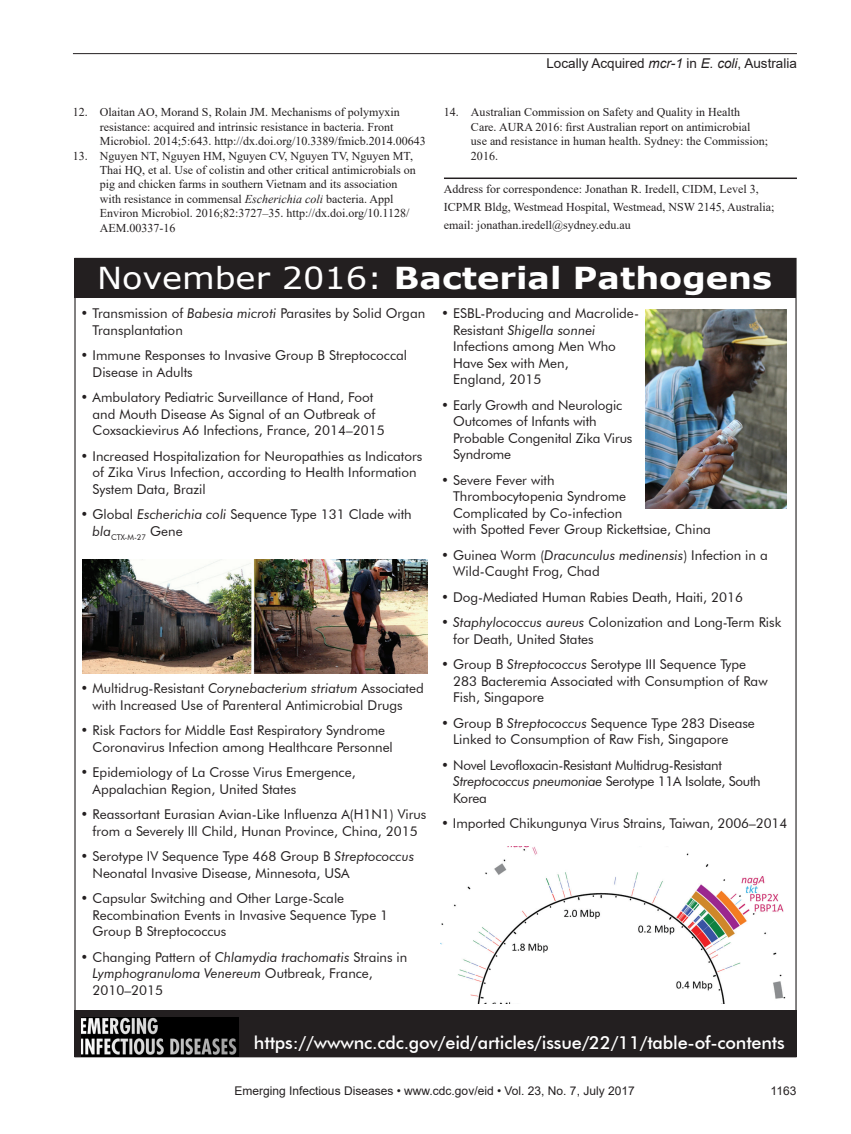
<style>
.page{position:relative;width:851px;height:1134px;background:#fff}
.page>*{position:absolute;margin:0;border:0;box-sizing:border-box;transform-origin:0 0}
.t1{font:700 30.3px "Verdana";color:#fff;scale:1.11 1}
.Body_Text{font:500 18px "Futura BT";letter-spacing:-.01em;color:#fff}
.TOC_Title{font:13.5px/16.5px "Futura BT";color:#231f20}
.TOC_Title-2{font:13.5px/16.5px "Futura BT";letter-spacing:-.02em;color:#231f20}
.Running_Head{font:13.5px "Arial";color:#231f20}
.References{font:12px/14.4px "Times New Roman";color:#231f20}
.Correspondence{font:12px/18px "Times New Roman";color:#231f20}
.t2{font:12px "Arial";color:#231f20}
.TOC_Title-3{font:7.8px "Futura BT";color:#231f20}
.s1{font-style:italic}
.s2{font-weight:400}
</style>
<div class="page">
<hr style="left:73px;top:53px;width:723px;height:1px;background:#231f20">
<hr style="left:444px;top:178px;width:353px;height:1px;background:#231f20">
<div style="left:74px;top:258px;width:721px;height:39px;background:#231f20"></div>
<div style="left:74px;top:1011px;width:722px;height:46px;background:#231f20"></div>
<img style="left:82px;top:1017px;width:156px;height:40px">
<img style="left:82px;top:560px;width:345px;height:113px">
<img style="left:646px;top:309px;width:140px;height:200px">
<img style="left:441px;top:847px;width:345px;height:157px">
<p class="References" style="left:100px;top:105px;width:327px;text-indent:-27px">12. Olaitan AO, Morand S, Rolain JM. Mechanisms of polymyxin resistance: acquired and intrinsic resistance in bacteria. Front<br>Microbiol. 2014;5:643. http://dx.doi.org/10.3389/fmicb.2014.00643</p>
<p class="References" style="left:100px;top:148px;width:317px;text-indent:-27px">13. Nguyen NT, Nguyen HM, Nguyen CV, Nguyen TV, Nguyen MT, Thai HQ, et al. Use of colistin and other critical antimicrobials on pig and chicken farms in southern Vietnam and its association with resistance in commensal <span class="s1">Escherichia coli</span> bacteria. Appl Environ Microbiol. 2016;82:3727–35. http://dx.doi.org/10.1128/ AEM.00337-16</p>
<p class="Running_Head" style="left:546px;top:54px;width:252px">Locally Acquired <span class="s1">mcr-1</span> in <span class="s1">E. coli</span>, Australia</p>
<p class="References" style="left:471px;top:105px;width:298px;text-indent:-27px">14. Australian Commission on Safety and Quality in Health Care. AURA 2016: first Australian report on antimicrobial use and resistance in human health. Sydney: the Commission; 2016.</p>
<p class="Correspondence" style="left:444px;top:179px;width:332px">Address for correspondence: Jonathan R. Iredell, CIDM, Level 3,<br>ICPMR Bldg, Westmead Hospital, Westmead, NSW 2145, Australia; email: jonathan.iredell@sydney.edu.au</p>
<h1 class="t1" style="left:97px;top:256px;width:609px"><span class="s2">November 2016:</span> Bacterial Pathogens</h1>
<p class="TOC_Title" style="left:93px;top:305px;width:334px;text-indent:-12px">• Transmission of <span class="s1">Babesia microti</span> Parasites by Solid Organ<br>Transplantation</p>
<p class="TOC_Title" style="left:93px;top:347px;width:316px;text-indent:-12px">• Immune Responses to Invasive Group B Streptococcal<br>Disease in Adults</p>
<p class="TOC_Title" style="left:93px;top:389px;width:294px;text-indent:-12px">• Ambulatory Pediatric Surveillance of Hand, Foot and Mouth Disease As Signal of an Outbreak of<br>Coxsackievirus A6 Infections, France, 2014–2015</p>
<p class="TOC_Title" style="left:93px;top:447px;width:331px;text-indent:-12px">• Increased Hospitalization for Neuropathies as Indicators of Zika Virus Infection, according to Health Information<br>System Data, Brazil</p>
<p class="TOC_Title" style="left:81px;top:506px;width:332px">• Global <span class="s1">Escherichia coli</span> Sequence Type 131 Clade with</p>
<p class="TOC_Title-3" style="left:93px;top:533px;width:92px"><sup>bla</sup>CTX-M-27 <sup>Gene</sup></p>
<p class="TOC_Title" style="left:453px;top:305px;width:187px;text-indent:-12px">• ESBL-Producing and Macrolide-<br>Resistant <span class="s1">Shigella sonnei<br></span>Infections among Men Who<br>Have Sex with Men,<br>England, 2015</p>
<p class="TOC_Title" style="left:453px;top:396px;width:181px;text-indent:-12px">• Early Growth and Neurologic<br>Outcomes of Infants with<br>Probable Congenital Zika Virus<br>Syndrome</p>
<p class="TOC_Title" style="left:453px;top:471px;width:259px;text-indent:-12px">• Severe Fever with<br>Thrombocytopenia Syndrome<br>Complicated by Co-infection<br>with Spotted Fever Group Rickettsiae, China</p>
<p class="TOC_Title" style="left:453px;top:546px;width:316px;text-indent:-12px">• Guinea Worm (<span class="s1">Dracunculus medinensis</span>) Infection in a<br>Wild-Caught Frog, Chad</p>
<p class="TOC_Title" style="left:441px;top:588px;width:303px">• Dog-Mediated Human Rabies Death, Haiti, 2016</p>
<p class="TOC_Title" style="left:453px;top:614px;width:330px;text-indent:-12px">• <span class="s1">Staphylococcus aureus</span> Colonization and Long-Term Risk for Death, United States</p>
<p class="TOC_Title" style="left:453px;top:656px;width:316px;text-indent:-12px">• Group B <span class="s1">Streptococcus</span> Serotype III Sequence Type<br>283 Bacteremia Associated with Consumption of Raw<br>Fish, Singapore</p>
<p class="TOC_Title" style="left:453px;top:714px;width:303px;text-indent:-12px">• Group B <span class="s1">Streptococcus</span> Sequence Type 283 Disease<br>Linked to Consumption of Raw Fish, Singapore</p>
<p class="TOC_Title-2" style="left:453px;top:756px;width:309px;text-indent:-12px">• Novel Levofloxacin-Resistant Multidrug-Resistant<br><span class="s1">Streptococcus pneumoniae</span> Serotype 11A Isolate, South<br>Korea</p>
<p class="TOC_Title" style="left:441px;top:815px;width:348px">• Imported Chikungunya Virus Strains, Taiwan, 2006–2014</p>
<p class="TOC_Title" style="left:93px;top:680px;width:333px;text-indent:-12px">• Multidrug-Resistant <span class="s1">Corynebacterium striatum</span> Associated with Increased Use of Parenteral Antimicrobial Drugs</p>
<p class="TOC_Title" style="left:93px;top:722px;width:302px;text-indent:-12px">• Risk Factors for Middle East Respiratory Syndrome<br>Coronavirus Infection among Healthcare Personnel</p>
<p class="TOC_Title" style="left:93px;top:764px;width:264px;text-indent:-12px">• Epidemiology of La Crosse Virus Emergence,<br>Appalachian Region, United States</p>
<p class="TOC_Title" style="left:81px;top:806px;width:347px;text-align:center">• Reassortant Eurasian Avian-Like Influenza A(H1N1) Virus from a Severely Ill Child, Hunan Province, China, 2015</p>
<p class="TOC_Title" style="left:93px;top:848px;width:323px;text-indent:-12px">• Serotype IV Sequence Type 468 Group B <span class="s1">Streptococcus<br></span>Neonatal Invasive Disease, Minnesota, USA</p>
<p class="TOC_Title" style="left:93px;top:890px;width:297px;text-indent:-12px">• Capsular Switching and Other Large-Scale<br>Recombination Events in Invasive Sequence Type 1<br>Group B Streptococcus</p>
<p class="TOC_Title" style="left:93px;top:948px;width:316px;text-indent:-12px">• Changing Pattern of <span class="s1">Chlamydia trachomatis</span> Strains in<br><span class="s1">Lymphogranuloma Venereum</span> Outbreak, France,<br>2010–2015</p>
<p class="Body_Text" style="left:254px;top:1032px;width:532px">https://wwwnc.cdc.gov/eid/articles/issue/22/11/table-of-contents</p>
<p class="t2" style="left:234px;top:1083px;width:401px">Emerging Infectious Diseases • www.cdc.gov/eid • Vol. 23, No. 7, July 2017</p>
<p class="t2" style="left:770px;top:1083px;width:27px">1163</p>
</div>
